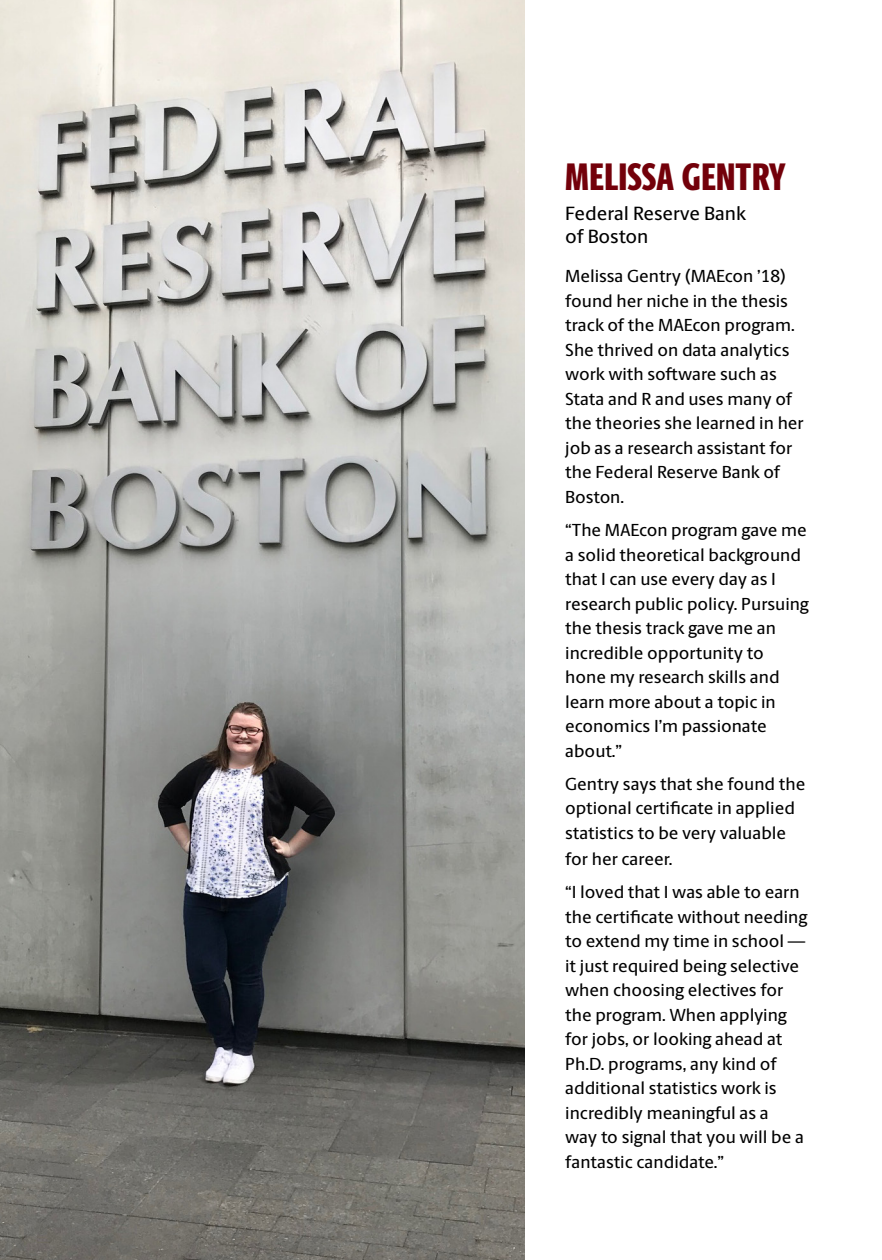
<style>
.page{position:relative;width:882px;height:1260px;background:#fff}
.page>*{position:absolute;margin:0;border:0;box-sizing:border-box;transform-origin:0 0}
.ROI_-_H2{font:800 38.5px "Berlingske Sans X Cn";letter-spacing:.01em;color:#73000a}
.Body_P1{font:500 19.25px "Berlingske Sans";letter-spacing:-.005em;color:#000}
.Body_P1-2{font:500 17.5px/24.5px "Berlingske Sans";color:#000}
</style>
<div class="page">
<img style="left:0;top:0;width:524px;height:1260px">
<h1 class="ROI_-_H2" style="left:565px;top:148px;width:222px">MELISSA GENTRY</h1>
<p class="Body_P1" style="left:565px;top:198px;width:182px">Federal Reserve Bank</p>
<p class="Body_P1" style="left:565px;top:221px;width:85px">of Boston</p>
<p class="Body_P1-2" style="left:565px;top:263px;width:240px">Melissa Gentry (MAEcon ’18) found her niche in the thesis track of the MAEcon program.<br>She thrived on data analytics work with software such as<br>Stata and R and uses many of the theories she learned in her job as a research assistant for the Federal Reserve Bank of<br>Boston.</p>
<p class="Body_P1-2" style="left:565px;top:517px;width:245px">“The MAEcon program gave me a solid theoretical background that I can use every day as I research public policy. Pursuing the thesis track gave me an incredible opportunity to<br>hone my research skills and learn more about a topic in economics I’m passionate about.”</p>
<p class="Body_P1-2" style="left:565px;top:771px;width:242px">Gentry says that she found the optional certificate in applied statistics to be very valuable</p>
<p class="Body_P1-2" style="left:565px;top:846px;width:109px">for her career.</p>
<p class="Body_P1-2" style="left:565px;top:879px;width:244px">“I loved that I was able to earn the certificate without needing to extend my time in school — it just required being selective when choosing electives for the program. When applying for jobs, or looking ahead at<br>Ph.D. programs, any kind of additional statistics work is incredibly meaningful as a<br>way to signal that you will be a fantastic candidate.”</p>
</div>
